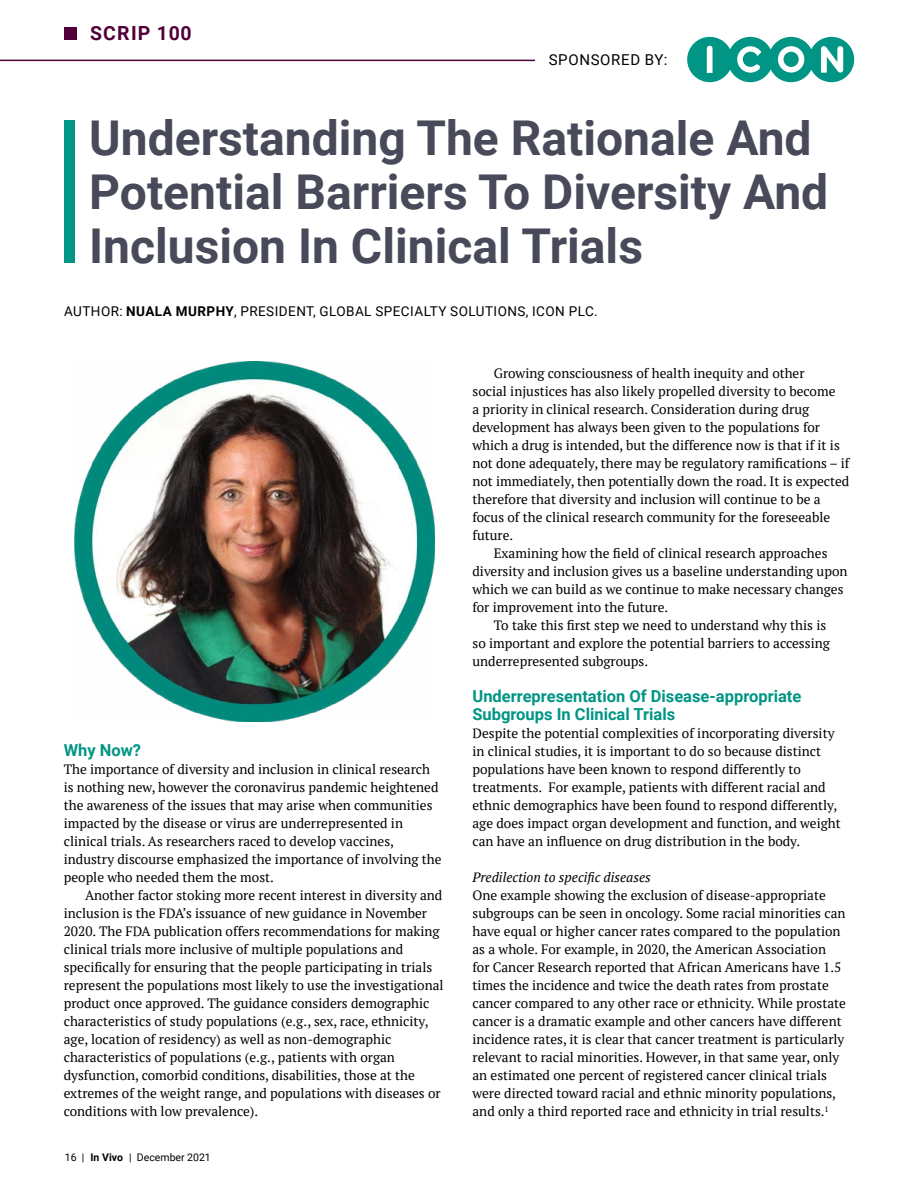
<style>
.page{position:relative;width:918px;height:1188px;background:#fff}
.page>*{position:absolute;margin:0;border:0;box-sizing:border-box;transform-origin:0 0}
.t1{font:700 48px/54px "Roboto";color:#484a59}
.t2{font:700 19.5px "Roboto";letter-spacing:.065em;color:#510039}
.t3{font:700 16.5px/18px "Roboto";color:#009584}
.t4{font:15px "Roboto";letter-spacing:.045em;color:#000}
.t5{font:13.5px/18px "PT Serif";color:#000}
.t6{font:13.5px "Roboto";letter-spacing:.035em;color:#000}
.t7{font:italic 13.5px "PT Serif";color:#000}
.t8{font:10.5px "Roboto";color:#000}
.s1{font-weight:700}
</style>
<div class="page">
<hr style="left:0;top:60px;width:918px;height:1px;background:#510039">
<div style="left:64px;top:27px;width:13px;height:13px;background:#510039"></div>
<div style="left:64px;top:121px;width:10px;height:142px;background:#009584"></div>
<div style="left:536px;top:0;width:382px;height:119px;background:#fff"></div>
<svg style="left:687px;top:37px;width:167px;height:45px"></svg>
<img style="left:75px;top:362px;width:360px;height:360px">
<h2 class="t2" style="left:90px;top:19px;width:103px">SCRIP 100</h2>
<p class="t4" style="left:549px;top:49px;width:120px">SPONSORED BY:</p>
<h1 class="t1" style="left:89px;top:109px;width:740px">Understanding The Rationale And<br>Potential Barriers To Diversity And<br>Inclusion In Clinical Trials</h1>
<p class="t6" style="left:64px;top:301px;width:535px">AUTHOR: <span class="s1">NUALA MURPHY</span>, PRESIDENT, GLOBAL SPECIALTY SOLUTIONS, ICON PLC.</p>
<p class="t3" style="left:64px;top:741px;width:79px">Why Now?</p>
<p class="t5" style="left:64px;top:760px;width:379px">The importance of diversity and inclusion in clinical research is nothing new, however the coronavirus pandemic heightened the awareness of the issues that may arise when communities impacted by the disease or virus are underrepresented in clinical trials. As researchers raced to develop vaccines, industry discourse emphasized the importance of involving the people who needed them the most.</p>
<p class="t5" style="left:64px;top:886px;width:381px;text-indent:21px">Another factor stoking more recent interest in diversity and inclusion is the FDA’s issuance of new guidance in November 2020. The FDA publication offers recommendations for making clinical trials more inclusive of multiple populations and specifically for ensuring that the people participating in trials represent the populations most likely to use the investigational product once approved. The guidance considers demographic characteristics of study populations (e.g., sex, race, ethnicity, age, location of residency) as well as non-demographic characteristics of populations (e.g., patients with organ dysfunction, comorbid conditions, disabilities, those at the extremes of the weight range, and populations with diseases or conditions with low prevalence).</p>
<p class="t8" style="left:65px;top:1150px;width:148px">16 | <span class="s1">In Vivo</span> | December 2021</p>
<p class="t5" style="left:494px;top:364px;width:312px">Growing consciousness of health inequity and other</p>
<p class="t5" style="left:472px;top:382px;width:365px">social injustices has also likely propelled diversity to become</p>
<p class="t5" style="left:472px;top:400px;width:338px">a priority in clinical research. Consideration during drug</p>
<p class="t5" style="left:472px;top:418px;width:349px">development has always been given to the populations for</p>
<p class="t5" style="left:472px;top:436px;width:369px">which a drug is intended, but the difference now is that if it is</p>
<p class="t5" style="left:472px;top:454px;width:379px">not done adequately, there may be regulatory ramifications – if</p>
<p class="t5" style="left:472px;top:472px;width:378px">not immediately, then potentially down the road. It is expected</p>
<p class="t5" style="left:472px;top:490px;width:350px">therefore that diversity and inclusion will continue to be a</p>
<p class="t5" style="left:472px;top:508px;width:359px">focus of the clinical research community for the foreseeable</p>
<p class="t5" style="left:472px;top:526px;width:42px">future.</p>
<p class="t5" style="left:494px;top:544px;width:335px">Examining how the field of clinical research approaches</p>
<p class="t5" style="left:472px;top:562px;width:377px">diversity and inclusion gives us a baseline understanding upon</p>
<p class="t5" style="left:472px;top:580px;width:373px">which we can build as we continue to make necessary changes</p>
<p class="t5" style="left:472px;top:598px;width:197px">for improvement into the future.</p>
<p class="t5" style="left:494px;top:616px;width:334px">To take this first step we need to understand why this is</p>
<p class="t5" style="left:472px;top:634px;width:359px">so important and explore the potential barriers to accessing</p>
<p class="t5" style="left:472px;top:652px;width:177px">underrepresented subgroups.</p>
<p class="t3" style="left:472px;top:687px;width:330px">Underrepresentation Of Disease-appropriate<br>Subgroups In Clinical Trials</p>
<p class="t5" style="left:472px;top:724px;width:370px">Despite the potential complexities of incorporating diversity in clinical studies, it is important to do so because distinct populations have been known to respond differently to treatments. For example, patients with different racial and ethnic demographics have been found to respond differently, age does impact organ development and function, and weight can have an influence on drug distribution in the body.</p>
<p class="t7" style="left:472px;top:869px;width:180px">Predilection to specific diseases</p>
<p class="t5" style="left:472px;top:886px;width:375px">One example showing the exclusion of disease-appropriate subgroups can be seen in oncology. Some racial minorities can have equal or higher cancer rates compared to the population as a whole. For example, in 2020, the American Association for Cancer Research reported that African Americans have 1.5 times the incidence and twice the death rates from prostate cancer compared to any other race or ethnicity. While prostate cancer is a dramatic example and other cancers have different incidence rates, it is clear that cancer treatment is particularly relevant to racial minorities. However, in that same year, only an estimated one percent of registered cancer clinical trials were directed toward racial and ethnic minority populations, and only a third reported race and ethnicity in trial results.<sup>1</sup></p>
</div>
